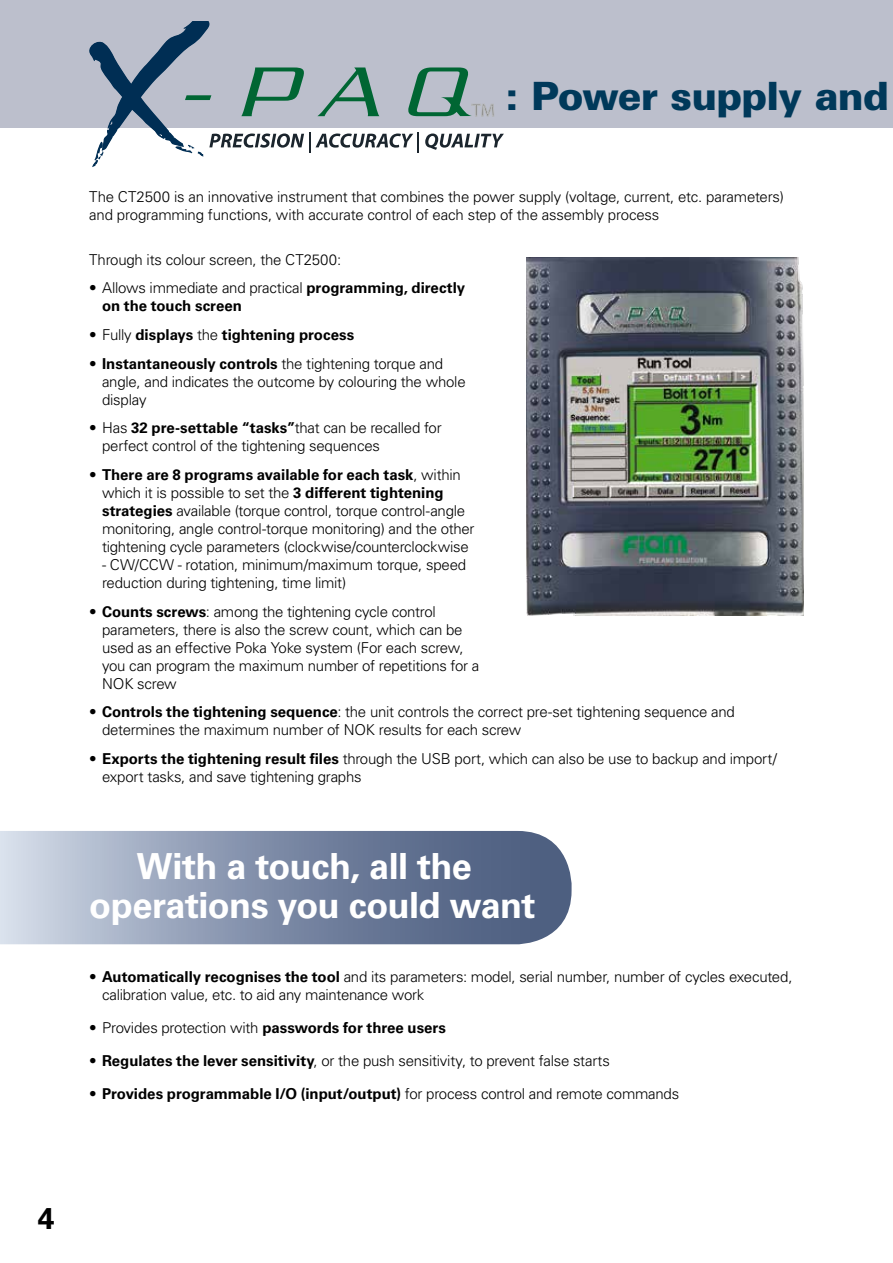
<style>
.page{position:relative;width:893px;height:1263px;background:#fff}
.page>*{position:absolute;margin:0;border:0;box-sizing:border-box;transform-origin:0 0}
.t1{font:900 39px "Univers LT Std";letter-spacing:-.025em;color:#00395a}
.t2{font:700 36px/39px "Univers LT Std";letter-spacing:-.015em;color:#fff;text-align:center}
.t3{font:700 30px "Univers LT Std";color:#000}
.t4{font:300 15px/18px "Univers LT Std";letter-spacing:-.015em;color:#000}
.t5{font:700 15px/18px "Univers LT Std";letter-spacing:-.005em;color:#000}
.s1{font-weight:300}
.s2{font-weight:700}
</style>
<div class="page">
<div style="left:0;top:0;width:893px;height:128px;background:#bcbfcc"></div>
<svg style="left:317px;top:67px;width:62px;height:49px"></svg>
<svg style="left:89px;top:21px;width:215px;height:146px"></svg>
<hr style="left:309px;top:132px;width:2px;height:20px;background:#1b252d">
<svg style="left:316px;top:133px;width:97px;height:15px"></svg>
<hr style="left:417px;top:132px;width:2px;height:20px;background:#1b252d">
<svg style="left:425px;top:133px;width:79px;height:17px"></svg>
<svg style="left:408px;top:67px;width:86px;height:50px"></svg>
<img style="left:526px;top:258px;width:278px;height:357px">
<svg style="left:0;top:831px;width:572px;height:113px;background:#8593ac"></svg>
<h1 class="t1" style="left:506px;top:71px;width:385px">: Power supply and</h1>
<p class="t4" style="left:89px;top:188px;width:696px">The CT2500 is an innovative instrument that combines the power supply (voltage, current, etc. parameters) and programming functions, with accurate control of each step of the assembly process</p>
<p class="t4" style="left:89px;top:250px;width:253px">Through its colour screen, the CT2500:</p>
<p class="t5" style="left:102px;top:279px;width:365px;text-indent:-13px"><span class="s1">• Allows immediate and practical</span> programming, directly on the touch screen</p>
<p class="t5" style="left:89px;top:326px;width:266px"><span class="s1">• Fully</span> displays <span class="s1">the</span> tightening process</p>
<p class="t4" style="left:102px;top:354px;width:365px;text-indent:-13px">• <span class="s2">Instantaneously controls</span> the tightening torque and angle, and indicates the outcome by colouring the whole display</p>
<p class="t4" style="left:102px;top:419px;width:341px;text-indent:-13px">• Has <span class="s2">32 pre-settable “tasks”</span>that can be recalled for perfect control of the tightening sequences</p>
<p class="t4" style="left:102px;top:466px;width:374px;text-indent:-13px">• <span class="s2">There are 8 programs available for each task</span>, within which it is possible to set the <span class="s2">3 different tightening strategies</span> available (torque control, torque control-angle monitoring, angle control-torque monitoring) and the other tightening cycle parameters (clockwise/counterclockwise</p>
<p class="t4" style="left:102px;top:556px;width:366px">- CW/CCW - rotation, minimum/maximum torque, speed reduction during tightening, time limit)</p>
<p class="t4" style="left:102px;top:602px;width:379px;text-indent:-13px">• <span class="s2">Counts screws</span>: among the tightening cycle control parameters, there is also the screw count, which can be used as an effective Poka Yoke system (For each screw, you can program the maximum number of repetitions for a NOK screw</p>
<p class="t4" style="left:102px;top:703px;width:634px;text-indent:-13px">• <span class="s2">Controls the tightening sequence</span>: the unit controls the correct pre-set tightening sequence and determines the maximum number of NOK results for each screw</p>
<p class="t4" style="left:102px;top:749px;width:676px;text-indent:-13px">• <span class="s2">Exports the tightening result files</span> through the USB port, which can also be use to backup and import/ export tasks, and save tightening graphs</p>
<h2 class="t2" style="left:89px;top:847px;width:448px">With a touch, all the operations you could want</h2>
<p class="t4" style="left:102px;top:967px;width:692px;text-indent:-13px">• <span class="s2">Automatically recognises the tool</span> and its parameters: model, serial number, number of cycles executed, calibration value, etc. to aid any maintenance work</p>
<p class="t4" style="left:89px;top:1018px;width:358px">• Provides protection with <span class="s2">passwords for three users</span></p>
<p class="t4" style="left:89px;top:1051px;width:522px">• <span class="s2">Regulates the lever sensitivity</span>, or the push sensitivity, to prevent false starts</p>
<p class="t5" style="left:89px;top:1084px;width:591px"><span class="s1">•</span> Provides programmable I/O (input/output) <span class="s1">for process control and remote commands</span></p>
<h3 class="t3" style="left:38px;top:1201px;width:18px">4</h3>
</div>
